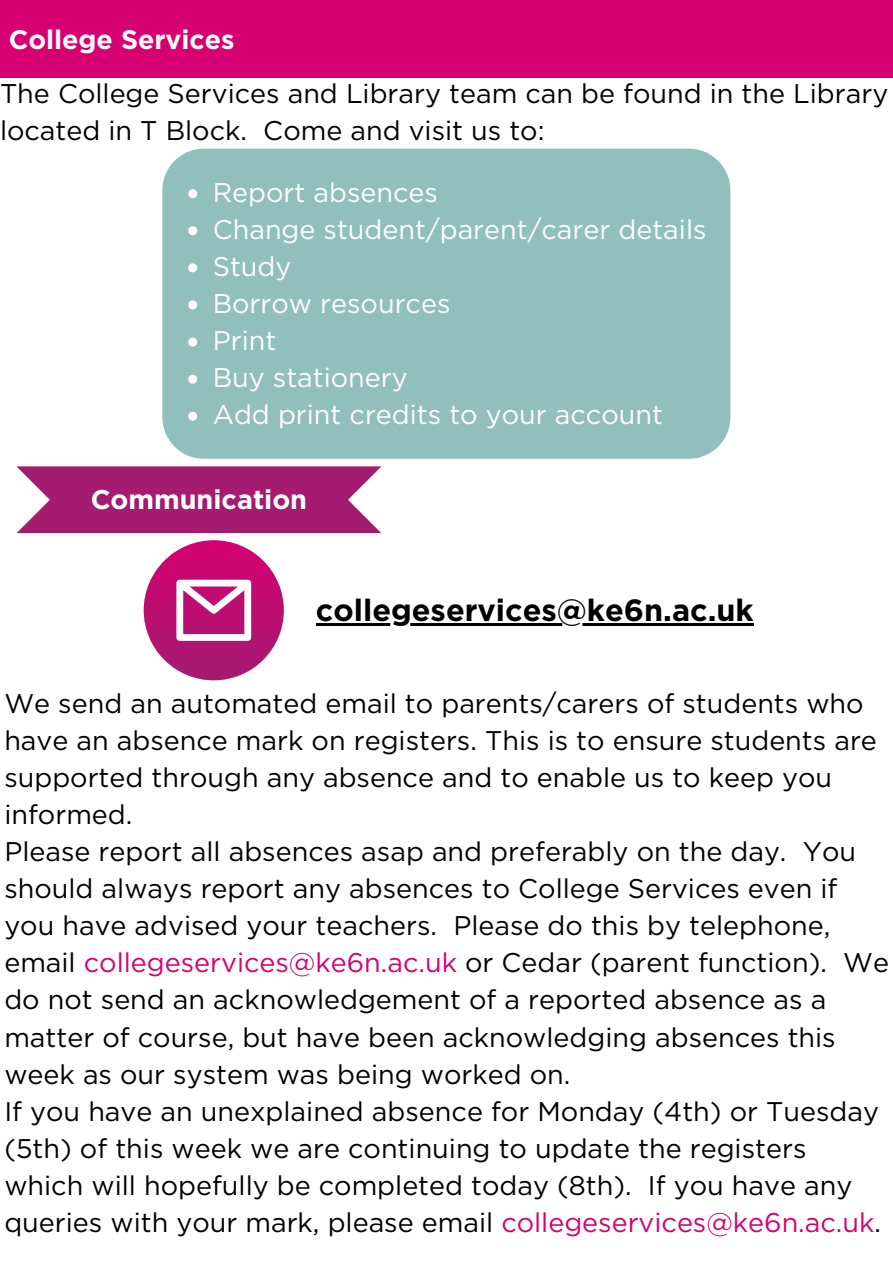
<style>
.page{position:relative;width:893px;height:1264px;background:#fff}
.page>*{position:absolute;margin:0;border:0;box-sizing:border-box;transform-origin:0 0}
.t1{font:700 30.6px "Gotham";color:#000}
.t2{font:27px/37px "Gotham";color:#000}
.t3{font:27px "Gotham";color:#fff}
.t4{font:700 27px "Gotham";color:#fff}
.t5{font:700 26.7px "Gotham";color:#f9fafa}
.s1{color:#d60073}
</style>
<div class="page">
<div style="left:0;top:0;width:892px;height:78px;background:#d60073"></div>
<div style="left:162px;top:149px;width:568px;height:310px;background:#90bfbe"></div>
<svg style="left:188px;top:189px;width:9px;height:9px"></svg>
<svg style="left:188px;top:226px;width:9px;height:9px"></svg>
<svg style="left:188px;top:263px;width:9px;height:9px"></svg>
<svg style="left:188px;top:300px;width:9px;height:9px"></svg>
<svg style="left:188px;top:337px;width:9px;height:9px"></svg>
<svg style="left:188px;top:375px;width:9px;height:9px"></svg>
<svg style="left:188px;top:412px;width:9px;height:9px"></svg>
<svg style="left:16px;top:466px;width:365px;height:67px;background:#ac327e"></svg>
<div style="left:144px;top:540px;width:140px;height:140px;background:linear-gradient(to bottom,#d70375,#a41a6f);border-radius:50%"></div>
<svg style="left:176px;top:579px;width:75px;height:62px"></svg>
<hr style="left:316px;top:623px;width:437px;height:3px;background:#000">
<p class="t5" style="left:9px;top:23px;width:227px">College Services</p>
<p class="t2" style="left:0;top:75px;width:889px">The College Services and Library team can be found in the Library located in T Block. Come and visit us to:</p>
<p class="t3" style="left:213px;top:175px;width:227px">Report absences</p>
<p class="t3" style="left:213px;top:213px;width:495px">Change student/parent/carer details</p>
<p class="t3" style="left:213px;top:250px;width:80px">Study</p>
<p class="t3" style="left:213px;top:287px;width:239px">Borrow resources</p>
<p class="t3" style="left:213px;top:324px;width:65px">Print</p>
<p class="t3" style="left:213px;top:361px;width:196px">Buy stationery</p>
<p class="t3" style="left:213px;top:398px;width:451px">Add print credits to your account</p>
<p class="t4" style="left:91px;top:483px;width:218px">Communication</p>
<p class="t1" style="left:316px;top:591px;width:439px">collegeservices@ke6n.ac.uk</p>
<p class="t2" style="left:4px;top:684px;width:874px">We send an automated email to parents/carers of students who have an absence mark on registers. This is to ensure students are supported through any absence and to enable us to keep you informed.</p>
<p class="t2" style="left:4px;top:832px;width:886px">Please report all absences asap and preferably on the day. You should always report any absences to College Services even if you have advised your teachers. Please do this by telephone, email <span class="s1">collegeservices@ke6n.ac.uk</span> or Cedar (parent function). We do not send an acknowledgement of a reported absence as a matter of course, but have been acknowledging absences this week as our system was being worked on.</p>
<p class="t2" style="left:4px;top:1092px;width:878px">If you have an unexplained absence for Monday (4th) or Tuesday (5th) of this week we are continuing to update the registers which will hopefully be completed today (8th). If you have any queries with your mark, please email <span class="s1">collegeservices@ke6n.ac.uk</span>.</p>
</div>
